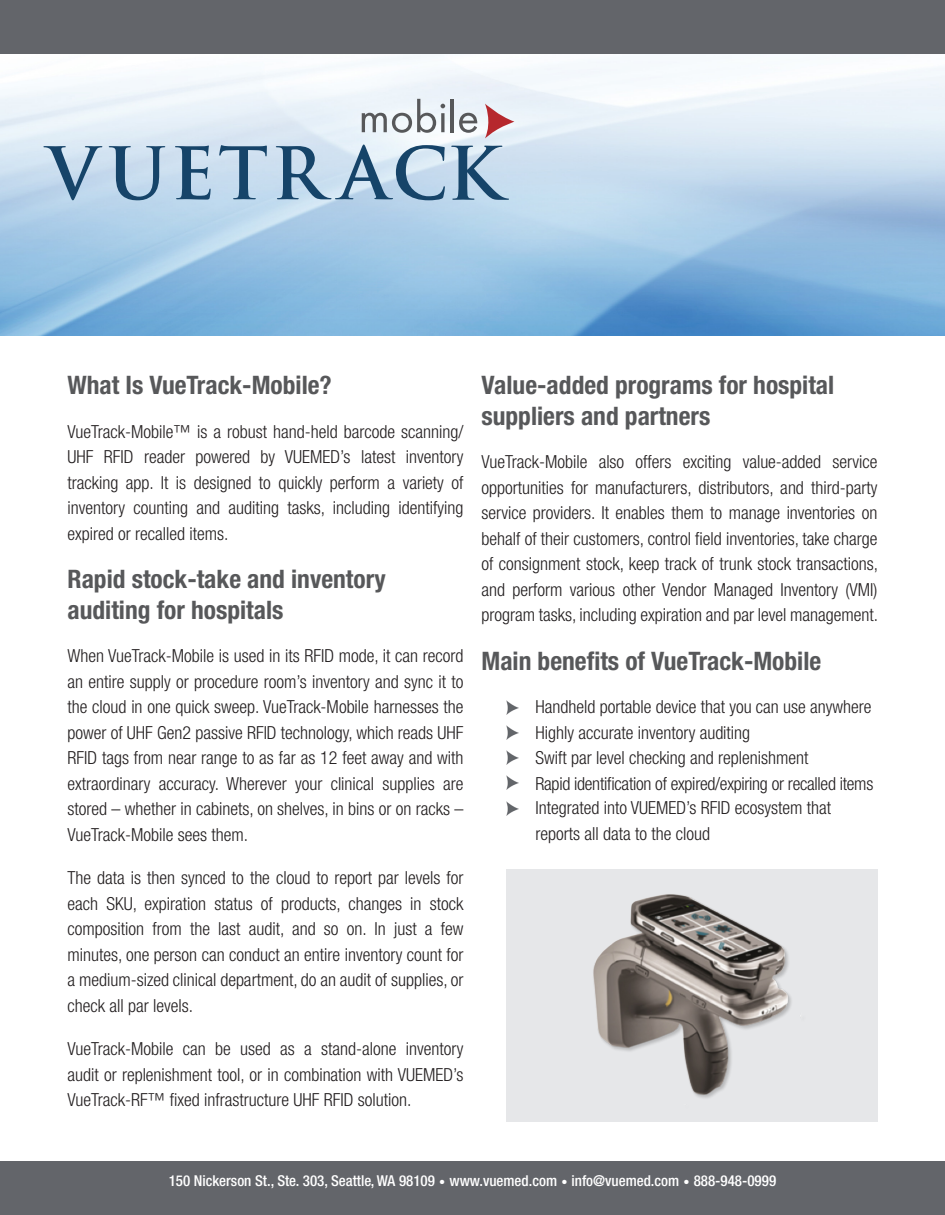
<style>
.page{position:relative;width:945px;height:1215px;background:#fff}
.page>*{position:absolute;margin:0;border:0;box-sizing:border-box;transform-origin:0 0}
.t1{font:700 condensed 25.5px/30.6px "Helvetica Neue";color:#57585a}
.t2{font:300 condensed 18px/25.5px "Helvetica Neue LT Std";color:#231f20;text-align:justify}
.t3{font:500 condensed 15px "Helvetica Neue LT Std";color:#fff}
.t4{font:6px "Zapf Dingbats ITC";color:#fff}
</style>
<div class="page">
<img style="left:506px;top:701px;width:12px;height:14px">
<img style="left:506px;top:726px;width:12px;height:14px">
<svg style="left:506px;top:751px;width:12px;height:13px"></svg>
<svg style="left:506px;top:776px;width:12px;height:13px"></svg>
<img style="left:506px;top:801px;width:12px;height:14px">
<img style="left:0;top:53px;width:945px;height:282px">
<div style="left:0;top:1162px;width:945px;height:53px;background:#63656a"></div>
<div style="left:0;top:0;width:945px;height:53px;background:#63656a"></div>
<svg style="left:43px;top:146px;width:59px;height:54px;background:#9eb8cf"></svg>
<svg style="left:109px;top:146px;width:56px;height:54px;background:#94afc7"></svg>
<svg style="left:175px;top:146px;width:36px;height:54px;background:#84a2bb"></svg>
<svg style="left:219px;top:145px;width:48px;height:54px;background:#9bb5cc"></svg>
<svg style="left:276px;top:145px;width:169px;height:55px;background:#9cb6cb"></svg>
<svg style="left:362px;top:99px;width:83px;height:34px"></svg>
<hr style="left:451px;top:99px;width:3px;height:33px;background:#57585a">
<svg style="left:459px;top:113px;width:18px;height:20px"></svg>
<svg style="left:451px;top:146px;width:58px;height:54px;background:#90acc4"></svg>
<svg style="left:485px;top:104px;width:29px;height:34px"></svg>
<div style="left:506px;top:870px;width:372px;height:252px;background:#e6e7e9"></div>
<img style="left:593px;top:894px;width:199px;height:204px">
<p class="t1" style="left:68px;top:369px;width:266px">What Is VueTrack-Mobile?</p>
<p class="t2" style="left:68px;top:418px;width:398px">VueTrack-Mobile™ is a robust hand-held barcode scanning/ UHF RFID reader powered by VUEMED’s latest inventory tracking app. It is designed to quickly perform a variety of inventory counting and auditing tasks, including identifying expired or recalled items.</p>
<p class="t1" style="left:68px;top:563px;width:320px">Rapid stock-take and inventory auditing for hospitals</p>
<p class="t2" style="left:68px;top:643px;width:398px">When VueTrack-Mobile is used in its RFID mode, it can record an entire supply or procedure room’s inventory and sync it to the cloud in one quick sweep. VueTrack-Mobile harnesses the power of UHF Gen2 passive RFID technology, which reads UHF RFID tags from near range to as far as 12 feet away and with extraordinary accuracy. Wherever your clinical supplies are stored – whether in cabinets, on shelves, in bins or on racks – VueTrack-Mobile sees them.</p>
<p class="t2" style="left:68px;top:865px;width:398px">The data is then synced to the cloud to report par levels for each SKU, expiration status of products, changes in stock composition from the last audit, and so on. In just a few minutes, one person can conduct an entire inventory count for a medium-sized clinical department, do an audit of supplies, or check all par levels.</p>
<p class="t2" style="left:68px;top:1036px;width:397px">VueTrack-Mobile can be used as a stand-alone inventory audit or replenishment tool, or in combination with VUEMED’s VueTrack-RF™ fixed infrastructure UHF RFID solution.</p>
<p class="t1" style="left:482px;top:369px;width:354px">Value-added programs for hospital suppliers and partners</p>
<p class="t2" style="left:482px;top:449px;width:398px">VueTrack-Mobile also offers exciting value-added service opportunities for manufacturers, distributors, and third-party service providers. It enables them to manage inventories on behalf of their customers, control field inventories, take charge of consignment stock, keep track of trunk stock transactions, and perform various other Vendor Managed Inventory (VMI) program tasks, including expiration and par level management.</p>
<p class="t1" style="left:482px;top:645px;width:341px">Main benefits of VueTrack-Mobile</p>
<p class="t2" style="left:536px;top:694px;width:338px">Handheld portable device that you can use anywhere</p>
<p class="t2" style="left:536px;top:719px;width:216px">Highly accurate inventory auditing</p>
<p class="t2" style="left:536px;top:745px;width:275px">Swift par level checking and replenishment</p>
<p class="t2" style="left:536px;top:770px;width:339px">Rapid identification of expired/expiring or recalled items</p>
<p class="t2" style="left:536px;top:795px;width:297px">Integrated into VUEMED’s RFID ecosystem that reports all data to the cloud</p>
<p class="t3" style="left:169px;top:1172px;width:609px">150 Nickerson St., Ste. 303, Seattle, WA 98109 www.vuemed.com info@vuemed.com 888-948-0999</p>
<p class="t4" style="left:440px;top:1179px;width:6px">●</p>
<p class="t4" style="left:562px;top:1179px;width:6px">●</p>
<p class="t4" style="left:684px;top:1179px;width:6px">●</p>
</div>
